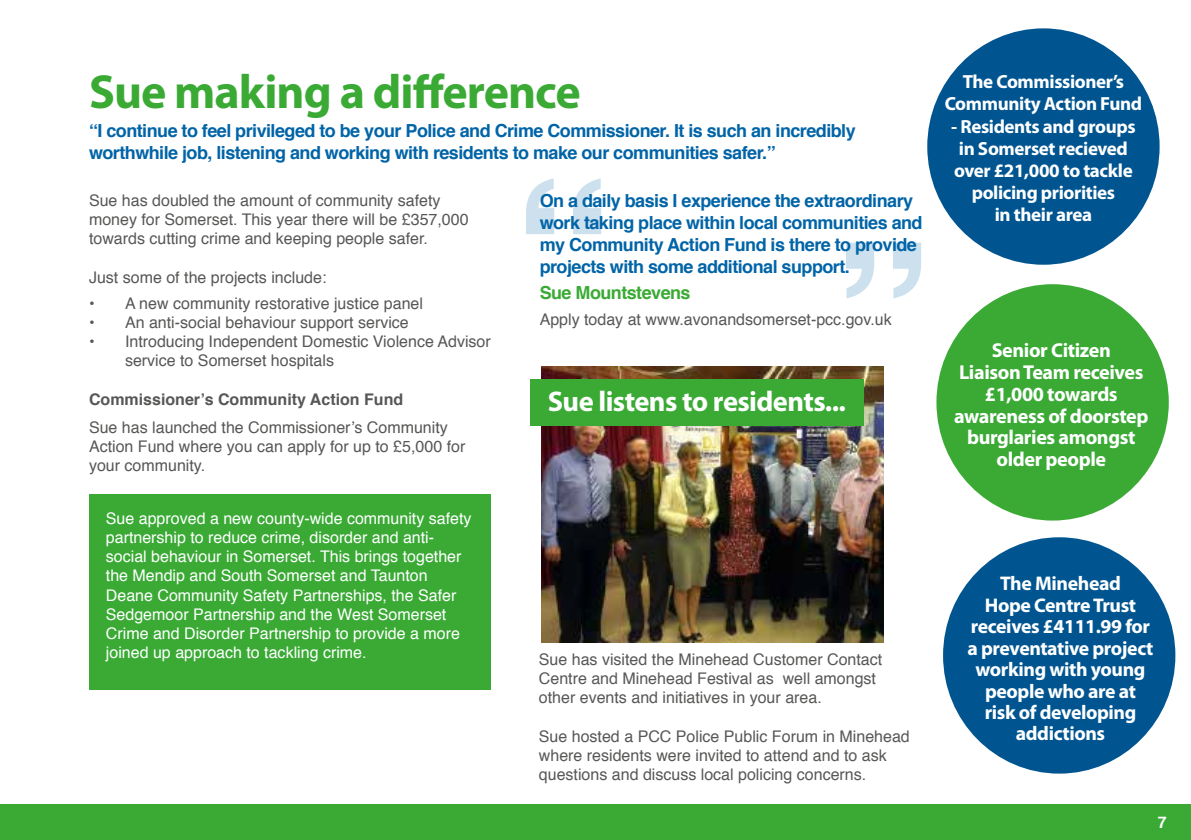
<style>
.page{position:relative;width:1191px;height:840px;background:#fff}
.page>*{position:absolute;margin:0;border:0;box-sizing:border-box;transform-origin:0 0}
.t1{font:700 48px "Myriad Pro";letter-spacing:-.02em;color:#3aaa35}
.t2{font:700 28.6px "Myriad Pro";letter-spacing:-.02em;color:#fff}
.t3{font:700 20.2px/21.8px "Myriad Pro";letter-spacing:-.02em;color:#fff;text-align:center}
.t4{font:700 19.8px/21.4px "Myriad Pro";letter-spacing:-.02em;color:#fff;text-align:center}
.t5{font:700 19px/22.2px "Myriad Pro";letter-spacing:-.02em;color:#fff;text-align:center}
.t6{font:700 18px/22px "Helvetica";letter-spacing:-.03em;color:#0064a7}
.t7{font:700 18px "Helvetica";letter-spacing:-.03em;color:#3aaa35}
.t8{font:16px/19.2px "Helvetica";color:#575756}
.t9{font:16px/19.2px "Helvetica";color:#fff}
.t10{font:700 16px "Helvetica";color:#575756}
.t11{font:700 16px "Helvetica";color:#fff}
</style>
<div class="page">
<div style="left:0;top:804px;width:1191px;height:35px;background:#3aaa35"></div>
<div style="left:89px;top:494px;width:402px;height:195px;background:#3aaa35"></div>
<div style="left:936px;top:284px;width:232px;height:236px;background:#3aaa35;border-radius:50%"></div>
<div style="left:927px;top:28px;width:232px;height:236px;background:#005591;border-radius:50%"></div>
<div style="left:943px;top:537px;width:232px;height:236px;background:#005591;border-radius:50%"></div>
<img style="left:541px;top:366px;width:342px;height:276px">
<div style="left:530px;top:379px;width:334px;height:46px;background:#3aaa35"></div>
<svg style="left:526px;top:178px;width:75px;height:56px"></svg>
<svg style="left:846px;top:242px;width:75px;height:56px"></svg>
<h1 class="t1" style="left:89px;top:65px;width:493px">Sue making a difference</h1>
<p class="t6" style="left:89px;top:120px;width:768px">“I continue to feel privileged to be your Police and Crime Commissioner. It is such an incredibly worthwhile job, listening and working with residents to make our communities safer.”</p>
<p class="t8" style="left:89px;top:191px;width:381px">Sue has doubled the amount of community safety money for Somerset. This year there will be £357,000 towards cutting crime and keeping people safer.</p>
<p class="t8" style="left:89px;top:267px;width:239px">Just some of the projects include:</p>
<p class="t8" style="left:89px;top:293px;width:335px">• A new community restorative justice panel</p>
<p class="t8" style="left:89px;top:313px;width:321px">• An anti-social behaviour support service</p>
<p class="t8" style="left:125px;top:332px;width:367px;text-indent:-36px">• Introducing Independent Domestic Violence Advisor service to Somerset hospitals</p>
<p class="t10" style="left:89px;top:386px;width:316px">Commissioner’s Community Action Fund</p>
<p class="t8" style="left:89px;top:417px;width:378px">Sue has launched the Commissioner’s Community<br>Action Fund where you can apply for up to £5,000 for your community.</p>
<p class="t9" style="left:106px;top:508px;width:367px">Sue approved a new county-wide community safety partnership to reduce crime, disorder and anti&shy;social behaviour in Somerset. This brings together the Mendip and South Somerset and Taunton Deane Community Safety Partnerships, the Safer Sedgemoor Partnership and the West Somerset Crime and Disorder Partnership to provide a more joined up approach to tackling crime.</p>
<p class="t6" style="left:539px;top:189px;width:384px">On a daily basis I experience the extraordinary work taking place within local communities and my Community Action Fund is there to provide projects with some additional support.</p>
<p class="t7" style="left:539px;top:277px;width:152px">Sue Mountstevens</p>
<p class="t8" style="left:539px;top:310px;width:353px">Apply today at www.avonandsomerset-pcc.gov.uk</p>
<h2 class="t2" style="left:548px;top:385px;width:300px">Sue listens to residents...</h2>
<p class="t8" style="left:539px;top:649px;width:345px">Sue has visited the Minehead Customer Contact<br>Centre and Minehead Festival as well amongst other events and initiatives in your area.</p>
<p class="t8" style="left:539px;top:726px;width:372px">Sue hosted a PCC Police Public Forum in Minehead where residents were invited to attend and to ask questions and discuss local policing concerns.</p>
<p class="t5" style="left:944px;top:71px;width:199px">The Commissioner’s<br>Community Action Fund</p>
<p class="t5" style="left:951px;top:115px;width:186px">- Residents and groups in Somerset recieved over £21,000 to tackle policing priorities<br>in their area</p>
<p class="t3" style="left:954px;top:339px;width:196px">Senior Citizen<br>Liaison Team receives £1,000 towards awareness of doorstep burglaries amongst older people</p>
<p class="t4" style="left:967px;top:573px;width:187px">The Minehead<br>Hope Centre Trust receives £4111.99 for a preventative project working with young people who are at risk of developing addictions</p>
<p class="t11" style="left:1157px;top:808px;width:10px">7</p>
</div>
